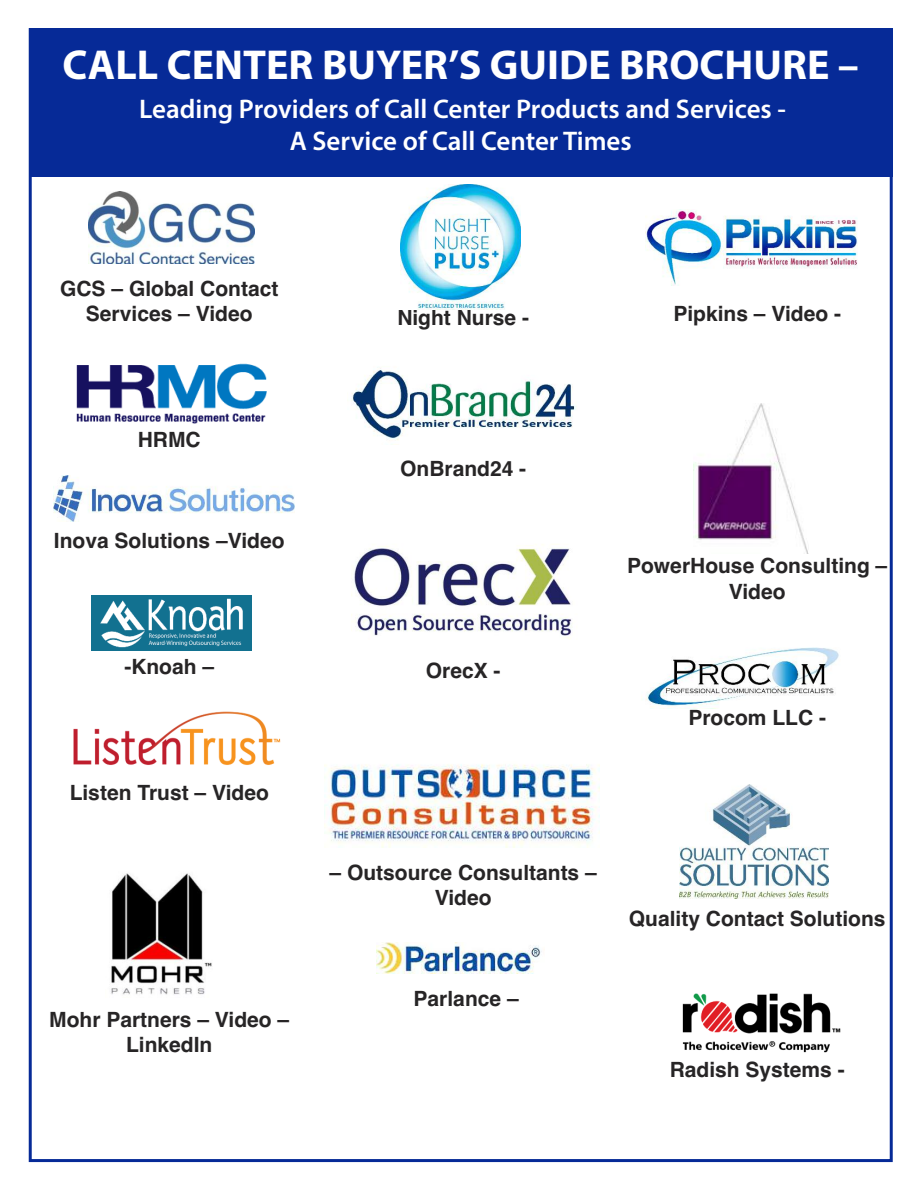
<style>
.page{position:relative;width:918px;height:1188px;background:#fff}
.page>*{position:absolute;margin:0;border:0;box-sizing:border-box;transform-origin:0 0}
.t1{font:700 42px "Myriad Pro";color:#fff}
.t2{font:600 27px/32.4px "Myriad Pro";color:#fff;text-align:center}
.t3{font:700 21px/25.2px "Helvetica";color:#272526;text-align:center}
</style>
<div class="page">
<div style="left:29px;top:28px;width:864px;height:149px;background:#062a97"></div>
<img style="left:88px;top:191px;width:167px;height:73px">
<img style="left:76px;top:363px;width:191px;height:60px">
<img style="left:53px;top:476px;width:241px;height:45px">
<img style="left:92px;top:595px;width:160px;height:56px">
<img style="left:73px;top:711px;width:208px;height:54px">
<img style="left:111px;top:873px;width:101px;height:122px">
<img style="left:401px;top:185px;width:120px;height:124px">
<img style="left:351px;top:368px;width:225px;height:77px">
<img style="left:354px;top:544px;width:218px;height:95px">
<img style="left:325px;top:764px;width:274px;height:83px">
<img style="left:377px;top:942px;width:165px;height:31px">
<img style="left:645px;top:209px;width:212px;height:76px">
<img style="left:646px;top:647px;width:193px;height:62px">
<img style="left:680px;top:784px;width:148px;height:114px">
<img style="left:694px;top:403px;width:114px;height:150px">
<img style="left:682px;top:993px;width:159px;height:60px">
<h1 class="t1" style="left:63px;top:49px;width:798px">CALL CENTER BUYER’S GUIDE BROCHURE –</h1>
<p class="t2" style="left:139px;top:95px;width:648px">Leading Providers of Call Center Products and Services -<br>A Service of Call Center Times</p>
<p class="t3" style="left:60px;top:276px;width:220px">GCS – Global Contact<br>Services – Video</p>
<p class="t3" style="left:397px;top:305px;width:133px">Night Nurse -</p>
<p class="t3" style="left:673px;top:302px;width:169px">Pipkins – Video -</p>
<p class="t3" style="left:138px;top:428px;width:64px">HRMC</p>
<p class="t3" style="left:54px;top:528px;width:232px">Inova Solutions –Video</p>
<p class="t3" style="left:124px;top:654px;width:91px">-Knoah –</p>
<p class="t3" style="left:70px;top:780px;width:201px">Listen Trust – Video</p>
<p class="t3" style="left:49px;top:1007px;width:242px">Mohr Partners – Video –<br>LinkedIn</p>
<p class="t3" style="left:400px;top:457px;width:128px">OnBrand24 -</p>
<p class="t3" style="left:426px;top:658px;width:76px">OrecX -</p>
<p class="t3" style="left:627px;top:554px;width:262px">PowerHouse Consulting –<br>Video</p>
<p class="t3" style="left:688px;top:705px;width:139px">Procom LLC -</p>
<p class="t3" style="left:330px;top:860px;width:269px">– Outsource Consultants –<br>Video</p>
<p class="t3" style="left:414px;top:986px;width:107px">Parlance –</p>
<p class="t3" style="left:629px;top:906px;width:258px">Quality Contact Solutions</p>
<p class="t3" style="left:670px;top:1058px;width:177px">Radish Systems -</p>
</div>
